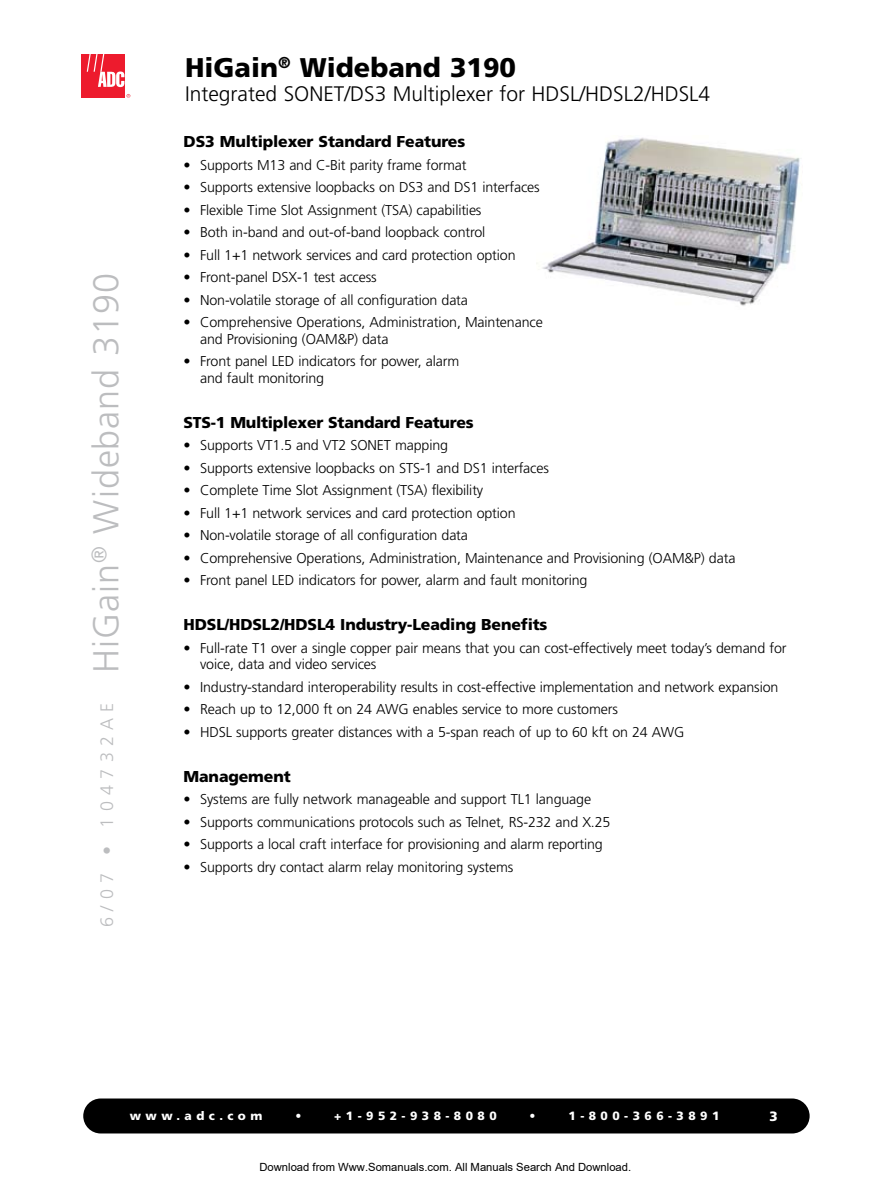
<style>
.page{position:relative;width:891px;height:1188px;background:#fff}
.page>*{position:absolute;margin:0;border:0;box-sizing:border-box;transform-origin:0 0}
.t1{font:300 36px "Frutiger";letter-spacing:.025em;color:#bcbdbf}
.t2{font:900 27px "Frutiger";color:#000}
.t3{font:300 21px "Frutiger";color:#000}
.t4{font:900 15.75px "Frutiger";letter-spacing:-.01em;color:#000}
.t5{font:300 14.25px/16.5px "Frutiger";letter-spacing:-.01em;color:#000}
.t6{font:900 12px "Frutiger";letter-spacing:.37em;color:#fff}
.t7{font:11.25px "Arial";color:#000}
.s1{font-size:18px}
</style>
<div class="page">
<div style="left:81px;top:54px;width:43px;height:43px;background:#ed1b2d"></div>
<svg style="left:87px;top:54px;width:37px;height:33px"></svg>
<svg style="left:127px;top:94px;width:3px;height:4px"></svg>
<div style="left:83px;top:1099px;width:727px;height:34px;background:#000;border-radius:17px"></div>
<img style="left:537px;top:137px;width:263px;height:169px">
<h1 class="t1" style="left:86px;top:927px;width:655px;rotate:-90deg"><span class="s1">6 / 0 7 • 1 0 4 7 3 2 A E</span> HiGain<sup>®</sup> Wideband 3190</h1>
<h2 class="t2" style="left:185px;top:51px;width:333px">HiGain<sup>®</sup> Wideband 3190</h2>
<h3 class="t3" style="left:185px;top:81px;width:527px">Integrated SONET/DS3 Multiplexer for HDSL/HDSL2/HDSL4</h3>
<p class="t4" style="left:184px;top:132px;width:283px">DS3 Multiplexer Standard Features</p>
<p class="t5" style="left:184px;top:157px;width:285px">• Supports M13 and C-Bit parity frame format</p>
<p class="t5" style="left:184px;top:179px;width:358px">• Supports extensive loopbacks on DS3 and DS1 interfaces</p>
<p class="t5" style="left:184px;top:202px;width:299px">• Flexible Time Slot Assignment (TSA) capabilities</p>
<p class="t5" style="left:184px;top:224px;width:303px">• Both in-band and out-of-band loopback control</p>
<p class="t5" style="left:184px;top:247px;width:334px">• Full 1+1 network services and card protection option</p>
<p class="t5" style="left:184px;top:269px;width:195px">• Front-panel DSX-1 test access</p>
<p class="t5" style="left:184px;top:292px;width:286px">• Non-volatile storage of all configuration data</p>
<p class="t5" style="left:200px;top:314px;width:344px;text-indent:-17px">• Comprehensive Operations, Administration, Maintenance and Provisioning (OAM&amp;P) data</p>
<p class="t5" style="left:200px;top:353px;width:261px;text-indent:-17px">• Front panel LED indicators for power, alarm and fault monitoring</p>
<p class="t4" style="left:184px;top:413px;width:292px">STS-1 Multiplexer Standard Features</p>
<p class="t5" style="left:184px;top:437px;width:266px">• Supports VT1.5 and VT2 SONET mapping</p>
<p class="t5" style="left:184px;top:460px;width:367px">• Supports extensive loopbacks on STS-1 and DS1 interfaces</p>
<p class="t5" style="left:184px;top:482px;width:301px">• Complete Time Slot Assignment (TSA) flexibility</p>
<p class="t5" style="left:184px;top:505px;width:334px">• Full 1+1 network services and card protection option</p>
<p class="t5" style="left:184px;top:527px;width:286px">• Non-volatile storage of all configuration data</p>
<p class="t5" style="left:184px;top:550px;width:553px">• Comprehensive Operations, Administration, Maintenance and Provisioning (OAM&amp;P) data</p>
<p class="t5" style="left:184px;top:572px;width:405px">• Front panel LED indicators for power, alarm and fault monitoring</p>
<p class="t4" style="left:184px;top:615px;width:365px">HDSL/HDSL2/HDSL4 Industry-Leading Benefits</p>
<p class="t5" style="left:200px;top:640px;width:588px;text-indent:-17px">• Full-rate T1 over a single copper pair means that you can cost-effectively meet today’s demand for voice, data and video services</p>
<p class="t5" style="left:184px;top:679px;width:596px">• Industry-standard interoperability results in cost-effective implementation and network expansion</p>
<p class="t5" style="left:184px;top:701px;width:436px">• Reach up to 12,000 ft on 24 AWG enables service to more customers</p>
<p class="t5" style="left:184px;top:724px;width:502px">• HDSL supports greater distances with a 5-span reach of up to 60 kft on 24 AWG</p>
<p class="t4" style="left:184px;top:767px;width:109px">Management</p>
<p class="t5" style="left:184px;top:791px;width:409px">• Systems are fully network manageable and support TL1 language</p>
<p class="t5" style="left:184px;top:814px;width:428px">• Supports communications protocols such as Telnet, RS-232 and X.25</p>
<p class="t5" style="left:184px;top:836px;width:421px">• Supports a local craft interface for provisioning and alarm reporting</p>
<p class="t5" style="left:184px;top:859px;width:331px">• Supports dry contact alarm relay monitoring systems</p>
<p class="t6" style="left:130px;top:1108px;width:134px">www.adc.com</p>
<p class="t6" style="left:295px;top:1108px;width:7px">•</p>
<p class="t6" style="left:334px;top:1108px;width:164px">+1-952-938-8080</p>
<p class="t6" style="left:530px;top:1108px;width:7px">•</p>
<p class="t6" style="left:569px;top:1108px;width:152px">1-800-366-3891</p>
<p class="t7" style="left:259px;top:1160px;width:373px">Download from Www.Somanuals.com. All Manuals Search And Download.</p>
</div>
